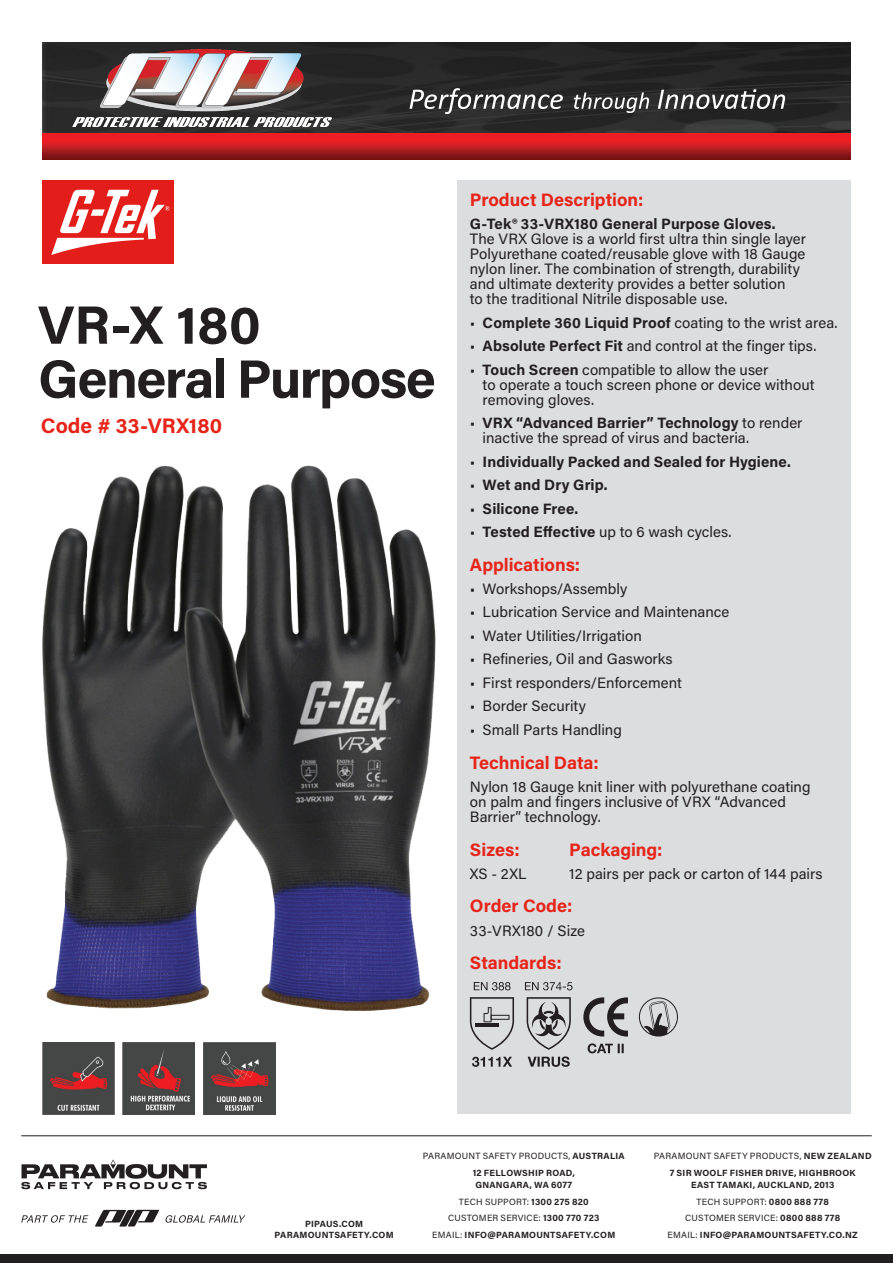
<style>
.page{position:relative;width:893px;height:1263px;background:#fff}
.page>*{position:absolute;margin:0;border:0;box-sizing:border-box;transform-origin:0 0}
.t1{font:700 54px/54px "Acumin Pro";letter-spacing:-.03em;color:#231f20}
.t2{font:700 21px "Acumin Pro";color:#e72419}
.t3{font:700 18px "Acumin Pro";color:#e72419}
.t4{font:15px/15px "Acumin Pro";color:#231f20}
.t5{font:700 15px "Acumin Pro";letter-spacing:.005em;color:#231f20}
.t6{font:700 9px/16.6px "Acumin Pro";letter-spacing:.03em;color:#231f20;text-align:center}
.s1{font-weight:700}
.s2{font-weight:400}
</style>
<div class="page">
<img style="left:43px;top:43px;width:807px;height:116px">
<img style="left:72px;top:50px;width:259px;height:77px">
<svg style="left:410px;top:88px;width:153px;height:26px;background:#595959"></svg>
<svg style="left:574px;top:92px;width:75px;height:21px;background:#5b5b5b"></svg>
<svg style="left:658px;top:89px;width:127px;height:20px"></svg>
<div style="left:457px;top:181px;width:393px;height:933px;background:#dcdddf"></div>
<svg style="left:21px;top:1159px;width:186px;height:30px"></svg>
<svg style="left:21px;top:1215px;width:67px;height:8px"></svg>
<svg style="left:165px;top:1215px;width:80px;height:8px"></svg>
<svg style="left:95px;top:1210px;width:64px;height:16px"></svg>
<hr style="left:21px;top:1135px;width:851px;height:1px;background:#231f20">
<div style="left:0;top:1254px;width:893px;height:9px;background:#231f20"></div>
<img style="left:43px;top:1042px;width:71px;height:72px">
<img style="left:203px;top:1042px;width:72px;height:72px">
<div style="left:43px;top:181px;width:131px;height:83px;background:#e31d1a"></div>
<svg style="left:51px;top:190px;width:119px;height:65px"></svg>
<img style="left:123px;top:1042px;width:72px;height:72px">
<img style="left:43px;top:465px;width:393px;height:546px">
<svg style="left:583px;top:997px;width:45px;height:39px"></svg>
<svg style="left:588px;top:1043px;width:36px;height:10px"></svg>
<svg style="left:527px;top:997px;width:44px;height:53px"></svg>
<svg style="left:525px;top:982px;width:47px;height:8px"></svg>
<svg style="left:528px;top:1056px;width:42px;height:11px"></svg>
<svg style="left:639px;top:997px;width:39px;height:39px"></svg>
<svg style="left:470px;top:997px;width:44px;height:53px"></svg>
<svg style="left:472px;top:1057px;width:40px;height:10px"></svg>
<svg style="left:474px;top:982px;width:37px;height:8px"></svg>
<p class="t1" style="left:38px;top:295px;width:399px">VR-X 180<br>General Purpose</p>
<p class="t2" style="left:41px;top:411px;width:183px">Code # 33-VRX180</p>
<p class="t3" style="left:470px;top:187px;width:175px">Product Description:</p>
<p class="t4" style="left:470px;top:216px;width:338px"><span class="s1">G-Tek® 33-VRX180 General Purpose Gloves.<br></span>The VRX Glove is a world first ultra thin single layer Polyurethane coated/reusable glove with 18 Gauge nylon liner. The combination of strength, durability and ultimate dexterity provides a better solution<br>to the traditional Nitrile disposable use.</p>
<p class="t4" style="left:470px;top:314px;width:369px">• <span class="s1">Complete 360 Liquid Proof</span> coating to the wrist area.</p>
<p class="t4" style="left:470px;top:338px;width:348px">• <span class="s1">Absolute Perfect Fit</span> and control at the finger tips.</p>
<p class="t4" style="left:483px;top:361px;width:333px;text-indent:-13px">• <span class="s1">Touch Screen</span> compatible to allow the user<br>to operate a touch screen phone or device without removing gloves.</p>
<p class="t4" style="left:483px;top:415px;width:321px;text-indent:-13px">• <span class="s1">VRX “Advanced Barrier” Technology</span> to render inactive the spread of virus and bacteria.</p>
<p class="t5" style="left:470px;top:451px;width:322px"><span class="s2">•</span> Individually Packed and Sealed for Hygiene.</p>
<p class="t5" style="left:470px;top:474px;width:139px"><span class="s2">•</span> Wet and Dry Grip.</p>
<p class="t5" style="left:470px;top:498px;width:110px"><span class="s2">•</span> Silicone Free.</p>
<p class="t4" style="left:470px;top:524px;width:263px">• <span class="s1">Tested Effective</span> up to 6 wash cycles.</p>
<p class="t3" style="left:470px;top:552px;width:112px">Applications:</p>
<p class="t4" style="left:470px;top:581px;width:159px">• Workshops/Assembly</p>
<p class="t4" style="left:470px;top:604px;width:261px">• Lubrication Service and Maintenance</p>
<p class="t4" style="left:470px;top:628px;width:174px">• Water Utilities/Irrigation</p>
<p class="t4" style="left:470px;top:651px;width:204px">• Refineries, Oil and Gasworks</p>
<p class="t4" style="left:470px;top:675px;width:214px">• First responders/Enforcement</p>
<p class="t4" style="left:470px;top:698px;width:118px">• Border Security</p>
<p class="t4" style="left:470px;top:722px;width:154px">• Small Parts Handling</p>
<p class="t3" style="left:470px;top:750px;width:130px">Technical Data:</p>
<p class="t4" style="left:470px;top:778px;width:342px">Nylon 18 Gauge knit liner with polyurethane coating on palm and fingers inclusive of VRX “Advanced<br>Barrier” technology.</p>
<p class="t3" style="left:470px;top:836px;width:51px">Sizes:</p>
<p class="t4" style="left:470px;top:865px;width:58px">XS - 2XL</p>
<p class="t3" style="left:569px;top:836px;width:95px">Packaging:</p>
<p class="t4" style="left:569px;top:865px;width:255px">12 pairs per pack or carton of 144 pairs</p>
<p class="t3" style="left:470px;top:893px;width:104px">Order Code:</p>
<p class="t4" style="left:470px;top:922px;width:117px">33-VRX180 / Size</p>
<p class="t3" style="left:470px;top:950px;width:93px">Standards:</p>
<p class="t6" style="left:274px;top:1218px;width:121px;line-height:10.8px">PIPAUS.COM<br>PARAMOUNTSAFETY.COM</p>
<p class="t6" style="left:423px;top:1147px;width:203px"><span class="s2">PARAMOUNT SAFETY PRODUCTS,</span> AUSTRALIA<br>12 FELLOWSHIP ROAD,</p>
<p class="t6" style="left:432px;top:1176px;width:184px">GNANGARA, WA 6077<br><span class="s2">TECH SUPPORT:</span> 1300 275 820<br><span class="s2">CUSTOMER SERVICE:</span> 1300 770 723<br><span class="s2">EMAIL:</span> INFO@PARAMOUNTSAFETY.COM</p>
<p class="t6" style="left:654px;top:1147px;width:219px"><span class="s2">PARAMOUNT SAFETY PRODUCTS,</span> NEW ZEALAND<br>7 SIR WOOLF FISHER DRIVE, HIGHBROOK</p>
<p class="t6" style="left:668px;top:1176px;width:192px">EAST TAMAKI, AUCKLAND, 2013<br><span class="s2">TECH SUPPORT:</span> 0800 888 778<br><span class="s2">CUSTOMER SERVICE:</span> 0800 888 778<br><span class="s2">EMAIL:</span> INFO@PARAMOUNTSAFETY.CO.NZ</p>
</div>
